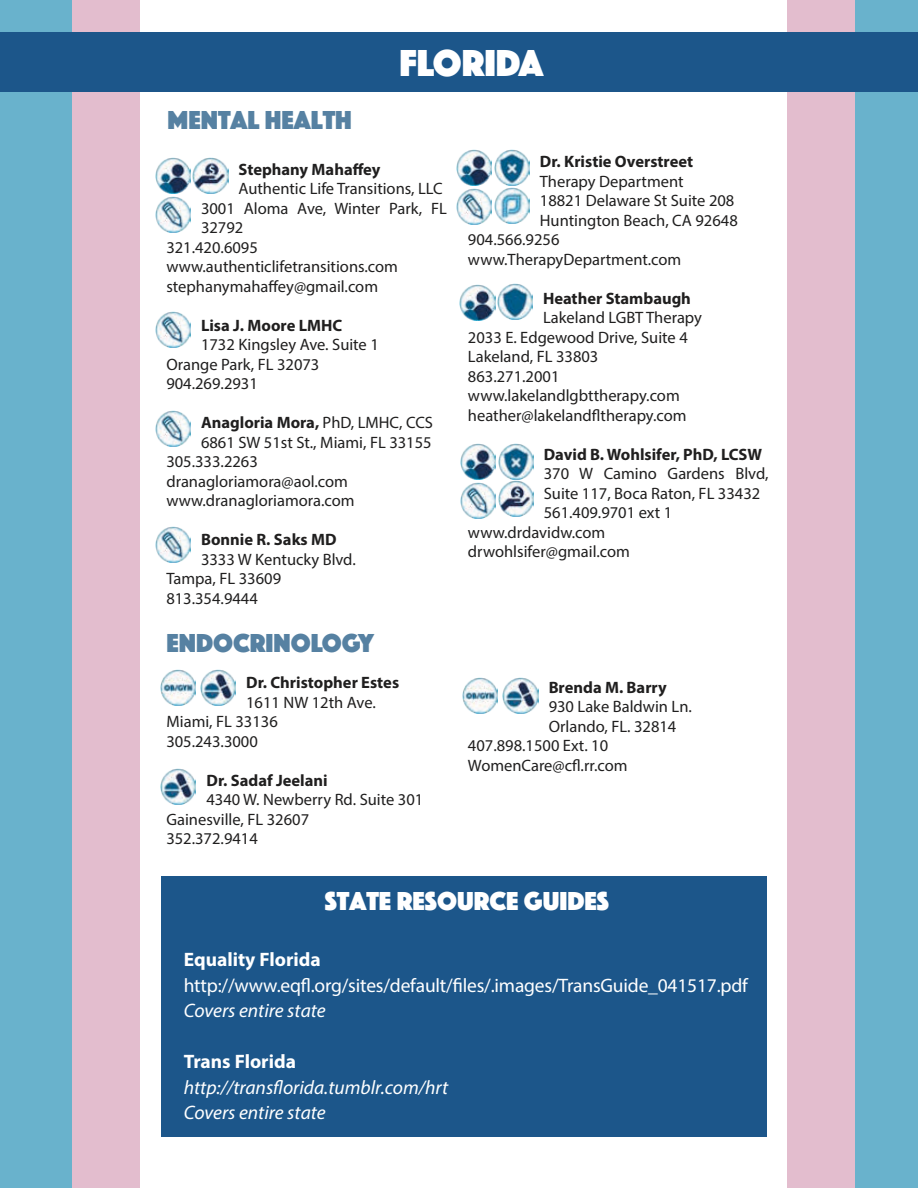
<style>
.page{position:relative;width:918px;height:1188px;background:#fff}
.page>*{position:absolute;margin:0;border:0;box-sizing:border-box;transform-origin:0 0}
.t1{font:39px "Phosphate Solid";color:#fff}
.t2{font:27px "Phosphate Solid";color:#5681a2}
.t3{font:27px "Phosphate Solid";color:#fff}
.t4{font:19.5px "Myriad Pro";letter-spacing:-.01em;color:#fff}
.t5{font:italic 19.5px/25.5px "Myriad Pro";color:#fff}
.t6{font:700 19.5px "Myriad Pro";color:#fff}
.t7{font:16.5px/19.5px "Myriad Pro";color:#201f1f}
.t8{font:700 16.5px "Myriad Pro";color:#201f1f}
.s1{font-weight:400}
</style>
<div class="page">
<div style="left:0;top:0;width:72px;height:1188px;background:#69b2cc"></div>
<div style="left:72px;top:0;width:68px;height:1188px;background:#e3bdce"></div>
<div style="left:855px;top:0;width:63px;height:1188px;background:#69b2cc"></div>
<div style="left:787px;top:0;width:67px;height:1188px;background:#e3bdce"></div>
<div style="left:0;top:33px;width:918px;height:59px;background:#1c568a"></div>
<img style="left:161px;top:670px;width:35px;height:36px">
<img style="left:200px;top:670px;width:36px;height:36px">
<img style="left:462px;top:677px;width:35px;height:36px">
<img style="left:161px;top:769px;width:35px;height:36px">
<img style="left:503px;top:677px;width:35px;height:36px">
<div style="left:161px;top:876px;width:605px;height:261px;background:#1c568a"></div>
<img style="left:155px;top:157px;width:36px;height:36px">
<img style="left:155px;top:196px;width:36px;height:36px">
<img style="left:193px;top:157px;width:35px;height:36px">
<img style="left:155px;top:312px;width:36px;height:36px">
<img style="left:155px;top:411px;width:36px;height:36px">
<img style="left:155px;top:526px;width:36px;height:36px">
<img style="left:460px;top:285px;width:35px;height:36px">
<img style="left:497px;top:283px;width:36px;height:36px">
<img style="left:461px;top:443px;width:35px;height:36px">
<img style="left:498px;top:443px;width:35px;height:36px">
<img style="left:461px;top:482px;width:35px;height:36px">
<img style="left:498px;top:481px;width:35px;height:36px">
<img style="left:457px;top:150px;width:35px;height:36px">
<img style="left:494px;top:150px;width:35px;height:73px">
<img style="left:457px;top:189px;width:35px;height:36px">
<h2 class="t2" style="left:168px;top:101px;width:186px">MENTAL HEALTH</h2>
<h1 class="t1" style="left:399px;top:36px;width:145px">FLORIDA</h1>
<p class="t8" style="left:239px;top:158px;width:143px">Stephany Mahaffey</p>
<p class="t7" style="left:239px;top:179px;width:206px">Authentic Life Transitions, LLC</p>
<p class="t7" style="left:201px;top:198px;width:247px">3001 Aloma Ave, Winter Park, FL</p>
<p class="t7" style="left:201px;top:218px;width:44px">32792</p>
<p class="t7" style="left:166px;top:237px;width:93px">321.420.6095</p>
<p class="t7" style="left:166px;top:257px;width:233px">www.authenticlifetransitions.com</p>
<p class="t7" style="left:166px;top:276px;width:213px">stephanymahaffey@gmail.com</p>
<p class="t8" style="left:201px;top:314px;width:143px">Lisa J. Moore LMHC</p>
<p class="t7" style="left:166px;top:335px;width:214px;text-indent:35px">1732 Kingsley Ave. Suite 1<br>Orange Park, FL 32073<br>904.269.2931</p>
<p class="t8" style="left:201px;top:412px;width:234px">Anagloria Mora, <span class="s1">PhD, LMHC, CCS</span></p>
<p class="t7" style="left:201px;top:432px;width:232px">6861 SW 51st St., Miami, FL 33155</p>
<p class="t7" style="left:166px;top:452px;width:93px">305.333.2263</p>
<p class="t7" style="left:166px;top:471px;width:183px">dranagloriamora@aol.com</p>
<p class="t7" style="left:166px;top:491px;width:190px">www.dranagloriamora.com</p>
<p class="t8" style="left:201px;top:529px;width:137px">Bonnie R. Saks MD</p>
<p class="t7" style="left:166px;top:549px;width:191px;text-indent:35px">3333 W Kentucky Blvd.<br>Tampa, FL 33609<br>813.354.9444</p>
<h2 class="t2" style="left:166px;top:623px;width:209px">ENDOCRINOLOGY</h2>
<p class="t8" style="left:246px;top:672px;width:154px">Dr. Christopher Estes</p>
<p class="t7" style="left:166px;top:692px;width:211px;text-indent:80px">1611 NW 12th Ave.<br>Miami, FL 33136<br>305.243.3000</p>
<p class="t8" style="left:206px;top:769px;width:123px">Dr. Sadaf Jeelani</p>
<p class="t7" style="left:166px;top:790px;width:258px;text-indent:40px">4340 W. Newberry Rd. Suite 301<br>Gainesville, FL 32607<br>352.372.9414</p>
<p class="t8" style="left:540px;top:151px;width:155px">Dr. Kristie Overstreet</p>
<p class="t7" style="left:540px;top:171px;width:145px">Therapy Department</p>
<p class="t7" style="left:540px;top:191px;width:196px">18821 Delaware St Suite 208</p>
<p class="t7" style="left:540px;top:210px;width:199px">Huntington Beach, CA 92648</p>
<p class="t7" style="left:468px;top:230px;width:93px">904.566.9256</p>
<p class="t7" style="left:468px;top:249px;width:215px">www.TherapyDepartment.com</p>
<p class="t8" style="left:543px;top:287px;width:149px">Heather Stambaugh</p>
<p class="t7" style="left:468px;top:308px;width:236px;text-indent:75px">Lakeland LGBT Therapy<br>2033 E. Edgewood Drive, Suite 4<br>Lakeland, FL 33803<br>863.271.2001 www.lakelandlgbttherapy.com heather@lakelandfltherapy.com</p>
<p class="t8" style="left:544px;top:443px;width:220px">David B. Wohlsifer, PhD, LCSW</p>
<p class="t7" style="left:544px;top:464px;width:226px">370 W Camino Gardens Blvd,</p>
<p class="t7" style="left:544px;top:483px;width:218px">Suite 117, Boca Raton, FL 33432</p>
<p class="t7" style="left:544px;top:503px;width:130px">561.409.9701 ext 1</p>
<p class="t7" style="left:468px;top:522px;width:139px">www.drdavidw.com</p>
<p class="t7" style="left:468px;top:542px;width:163px">drwohlsifer@gmail.com</p>
<p class="t8" style="left:549px;top:676px;width:120px">Brenda M. Barry</p>
<p class="t7" style="left:549px;top:697px;width:145px">930 Lake Baldwin Ln.</p>
<p class="t7" style="left:549px;top:716px;width:129px">Orlando, FL. 32814</p>
<p class="t7" style="left:468px;top:736px;width:142px">407.898.1500 Ext. 10</p>
<p class="t7" style="left:468px;top:755px;width:161px">WomenCare@cfl.rr.com</p>
<h2 class="t3" style="left:325px;top:882px;width:286px">STATE RESOURCE GUIDES</h2>
<p class="t6" style="left:184px;top:947px;width:138px">Equality Florida</p>
<p class="t4" style="left:184px;top:973px;width:566px">http://www.eqfl.org/sites/default/files/.images/TransGuide_041517.pdf</p>
<p class="t5" style="left:184px;top:997px;width:143px">Covers entire state</p>
<p class="t6" style="left:184px;top:1049px;width:114px">Trans Florida</p>
<p class="t5" style="left:184px;top:1074px;width:266px">http://transflorida.tumblr.com/hrt<br>Covers entire state</p>
</div>
